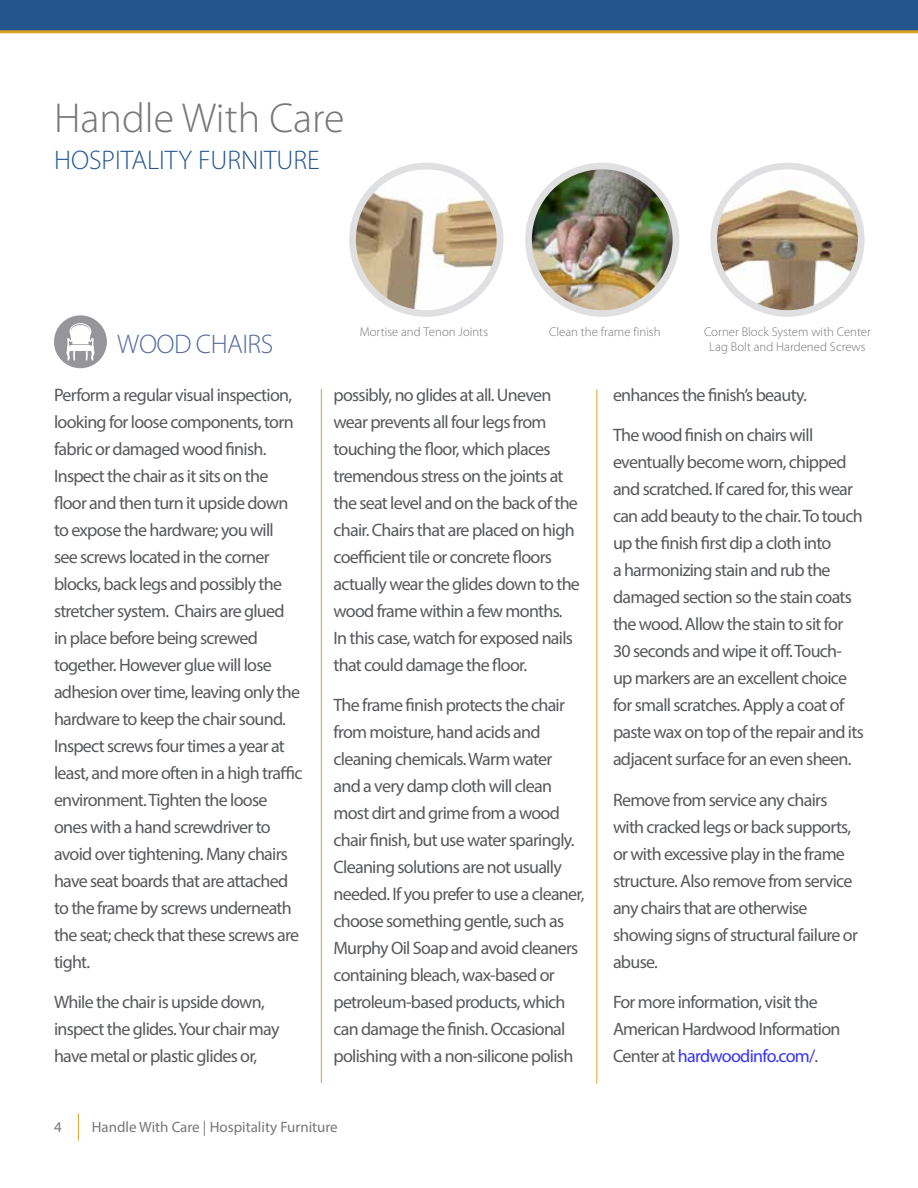
<style>
.page{position:relative;width:918px;height:1188px;background:#fff}
.page>*{position:absolute;margin:0;border:0;box-sizing:border-box;transform-origin:0 0}
.t1{font:300 42px "Myriad Pro";color:#777679}
.t2{font:300 27px "Myriad Pro";color:#24558d}
.t3{font:300 27px "Myriad Pro";color:#546b9c}
.t4{font:18px/27px "Myriad Pro";letter-spacing:-.04em;color:#58595b}
.t5{font:15px "Myriad Pro";color:#777679}
.t6{font:300 12.75px/15px "Myriad Pro";letter-spacing:.005em;color:#777578;text-align:center}
.s1{color:#33f}
</style>
<div class="page">
<svg style="left:78px;top:1114px;width:1px;height:27px"></svg>
<div style="left:0;top:0;width:918px;height:30px;background:#24558d"></div>
<hr style="left:0;top:30px;width:918px;height:3px;background:#dba123">
<div style="left:54px;top:315px;width:53px;height:53px;background:#969599;border-radius:50%"></div>
<svg style="left:66px;top:323px;width:29px;height:38px"></svg>
<img style="left:353px;top:166px;width:147px;height:148px;border-radius:74px">
<div style="left:349px;top:163px;width:154px;height:154px;border:7px solid #e0dfe1;border-radius:50%"></div>
<img style="left:718px;top:177px;width:139px;height:132px">
<div style="left:710px;top:163px;width:155px;height:154px;border:7px solid #e0dfe1;border-radius:50%"></div>
<img style="left:529px;top:166px;width:147px;height:148px;border-radius:74px">
<div style="left:525px;top:163px;width:154px;height:154px;border:7px solid #e0dfe1;border-radius:50%"></div>
<hr style="left:321px;top:389px;width:1px;height:694px;background:#dba123">
<hr style="left:597px;top:389px;width:1px;height:695px;background:#dba123">
<h1 class="t1" style="left:54px;top:93px;width:292px">Handle With Care</h1>
<h2 class="t2" style="left:54px;top:143px;width:267px">HOSPITALITY FURNITURE</h2>
<h2 class="t3" style="left:117px;top:328px;width:107px">Wood Chairs</h2>
<p class="t6" style="left:549px;top:324px;width:113px">Clean the frame finish</p>
<p class="t6" style="left:360px;top:324px;width:130px">Mortise and Tenon Joints</p>
<p class="t6" style="left:704px;top:324px;width:168px">Corner Block System with Center<br>Lag Bolt and Hardened Screws</p>
<p class="t4" style="left:54px;top:381px;width:250px">Perform a regular visual inspection, looking for loose components, torn fabric or damaged wood finish.<br>Inspect the chair as it sits on the floor and then turn it upside down to expose the hardware; you will<br>see screws located in the corner blocks, back legs and possibly the stretcher system. Chairs are glued in place before being screwed together. However glue will lose adhesion over time, leaving only the hardware to keep the chair sound.<br>Inspect screws four times a year at least, and more often in a high traffic environment. Tighten the loose ones with a hand screwdriver to avoid over tightening. Many chairs have seat boards that are attached to the frame by screws underneath the seat; check that these screws are tight.</p>
<p class="t4" style="left:54px;top:989px;width:227px">While the chair is upside down, inspect the glides. Your chair may have metal or plastic glides or,</p>
<p class="t4" style="left:334px;top:381px;width:248px">possibly, no glides at all. Uneven wear prevents all four legs from touching the floor, which places tremendous stress on the joints at the seat level and on the back of the chair. Chairs that are placed on high coefficient tile or concrete floors actually wear the glides down to the wood frame within a few months.<br>In this case, watch for exposed nails that could damage the floor.</p>
<p class="t4" style="left:334px;top:692px;width:252px">The frame finish protects the chair from moisture, hand acids and cleaning chemicals. Warm water<br>and a very damp cloth will clean most dirt and grime from a wood chair finish, but use water sparingly.<br>Cleaning solutions are not usually needed. If you prefer to use a cleaner, choose something gentle, such as Murphy Oil Soap and avoid cleaners containing bleach, wax-based or petroleum-based products, which can damage the finish. Occasional polishing with a non-silicone polish</p>
<p class="t5" style="left:54px;top:1117px;width:9px">4</p>
<p class="t5" style="left:92px;top:1117px;width:247px">Handle With Care | Hospitality Furniture</p>
<p class="t4" style="left:613px;top:381px;width:195px">enhances the finish’s beauty.</p>
<p class="t4" style="left:613px;top:422px;width:252px">The wood finish on chairs will eventually become worn, chipped and scratched. If cared for, this wear can add beauty to the chair. To touch up the finish first dip a cloth into<br>a harmonizing stain and rub the damaged section so the stain coats the wood. Allow the stain to sit for 30 seconds and wipe it off. Touch&shy;up markers are an excellent choice for small scratches. Apply a coat of paste wax on top of the repair and its adjacent surface for an even sheen.</p>
<p class="t4" style="left:613px;top:786px;width:246px">Remove from service any chairs with cracked legs or back supports, or with excessive play in the frame structure. Also remove from service any chairs that are otherwise showing signs of structural failure or abuse.</p>
<p class="t4" style="left:613px;top:989px;width:229px">For more information, visit the<br>American Hardwood Information<br>Center at <span class="s1">hardwoodinfo.com/</span>.</p>
</div>
